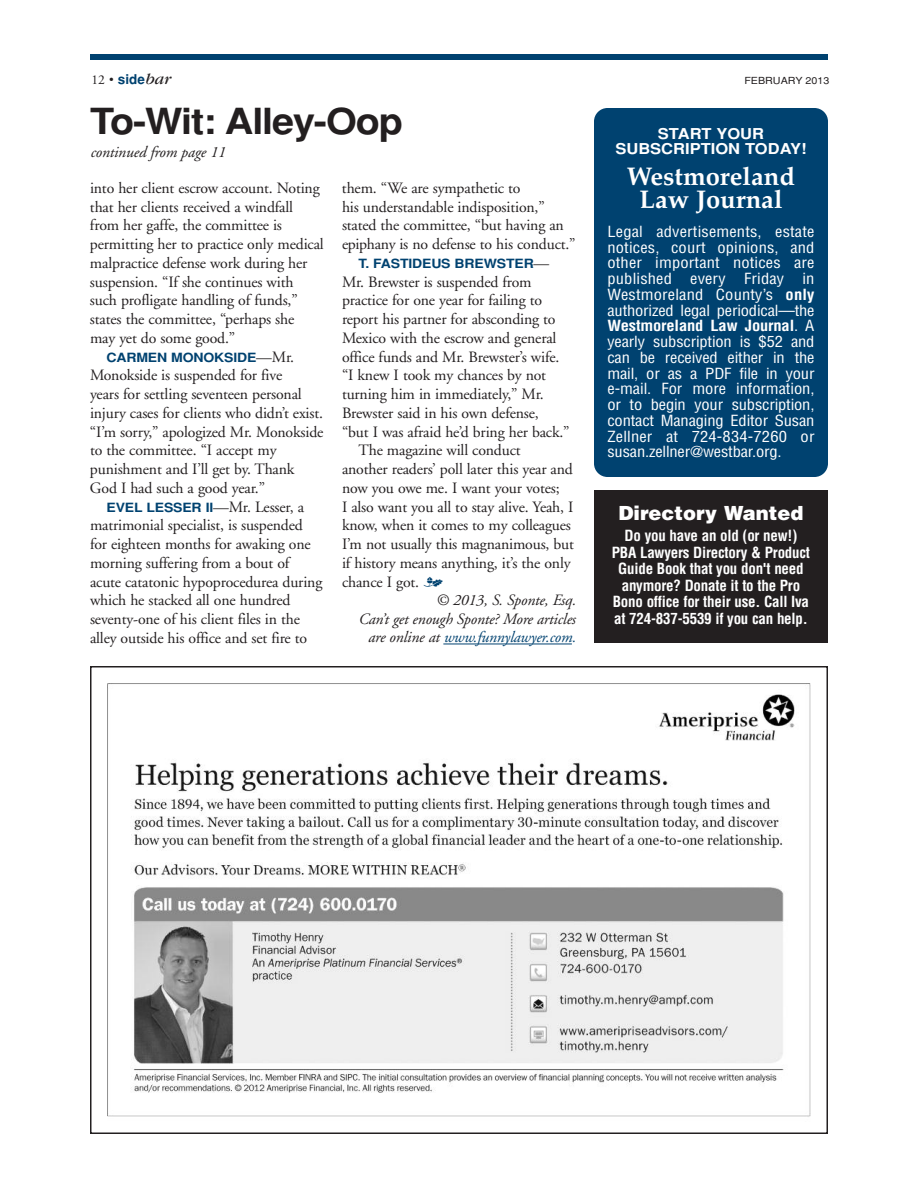
<style>
.page{position:relative;width:918px;height:1188px;background:#fff}
.page>*{position:absolute;margin:0;border:0;box-sizing:border-box;transform-origin:0 0}
.t1{font:700 36px "Helvetica";letter-spacing:-.03em;color:#231f20;scale:1.1 1}
.t2{font:700 25.5px/22.5px "Palatino";color:#fff;text-align:center}
.t3{font:900 19.5px "Helvetica";color:#fff}
.t4{font:15.75px/18.8px "Adobe Garamond";letter-spacing:-.01em;color:#231f20}
.t5{font:italic 15.75px "Adobe Garamond";letter-spacing:-.01em;color:#231f20}
.t6{font:italic 15.75px "Adobe Garamond";letter-spacing:-.01em;color:#004270}
.t7{font:condensed 15px/15.8px "Helvetica";letter-spacing:-.01em;color:#fff;text-align:justify;scale:1.1 1}
.t8{font:700 condensed 15px/16.5px "Helvetica";letter-spacing:-.015em;color:#fff;text-align:center}
.t9{font:700 15px/15px "Helvetica";color:#fff;text-align:center;scale:1.1 1}
.t10{font:700 13.5px "Helvetica";color:#004270}
.t11{font:700 12.75px "Helvetica";letter-spacing:-.01em;color:#004270;scale:1.1 1}
.t12{font:9.75px "Helvetica";color:#231f20;scale:1.1 1}
.s1{font-family:"Adobe Garamond";font-weight:400;color:#231f20}
.s2{font-weight:400;color:#231f20}
.s3{font-family:"Garamond";font-weight:400;font-style:italic;font-size:16.5px;color:#231f20}
.s4{font-weight:700}
.s5{font-family:"Adobe Garamond";font-weight:400;font-size:15.75px;color:#231f20}
.s6{font-family:"Type Embellishments One Let Plain";color:#004270}
.s7{color:#231f20}
</style>
<div class="page">
<img style="left:107px;top:683px;width:704px;height:434px">
<div style="left:90px;top:666px;width:738px;height:468px;border:2px solid #231f20"></div>
<hr style="left:443px;top:644px;width:129px;height:1px;background:#004270">
<div style="left:90px;top:54px;width:738px;height:6px;background:#004270"></div>
<div style="left:594px;top:108px;width:234px;height:369px;background:#004270;border-radius:14px"></div>
<div style="left:594px;top:490px;width:234px;height:153px;background:#231f20"></div>
<p class="t10" style="left:92px;top:72px;width:81px"><span class="s1">12</span> <span class="s2">•</span> side<span class="s3">bar</span></p>
<p class="t12" style="left:744px;top:75px;width:79px">FEBRUARY 2013</p>
<h1 class="t1" style="left:90px;top:101px;width:286px">To-Wit: Alley-Oop</h1>
<p class="t5" style="left:90px;top:145px;width:137px">continued from page 11</p>
<p class="t9" style="left:615px;top:126px;width:175px">START YOUR<br>SUBSCRIPTION TODAY!</p>
<h2 class="t2" style="left:627px;top:165px;width:170px">Westmoreland<br>Law Journal</h2>
<p class="t7" style="left:607px;top:224px;width:190px">Legal advertisements, estate notices, court opinions, and other important notices are published every Friday in Westmoreland County’s <span class="s4">only </span>authorized legal periodical—the <span class="s4">Westmoreland Law Journal</span>. A yearly subscription is $52 and can be received either in the mail, or as a PDF file in your e-mail. For more information, or to begin your subscription, contact Managing Editor Susan Zellner at 724-834-7260 or susan.zellner@westbar.org.</p>
<p class="t4" style="left:90px;top:180px;width:235px">into her client escrow account. Noting that her clients received a windfall from her gaffe, the committee is permitting her to practice only medical malpractice defense work during her suspension. “If she continues with such profligate handling of funds,” states the committee, “perhaps she<br>may yet do some good.”</p>
<p class="t11" style="left:106px;top:350px;width:172px">CARMEN MONOKSIDE<span class="s5">—Mr.</span></p>
<p class="t4" style="left:90px;top:367px;width:235px">Monokside is suspended for five<br>years for settling seventeen personal injury cases for clients who didn’t exist. “I’m sorry,” apologized Mr. Monokside to the committee. “I accept my punishment and I’ll get by. Thank God I had such a good year.”</p>
<p class="t11" style="left:106px;top:500px;width:181px">EVEL LESSER II<span class="s5">—Mr. Lesser, a</span></p>
<p class="t4" style="left:90px;top:517px;width:234px">matrimonial specialist, is suspended for eighteen months for awaking one morning suffering from a bout of acute catatonic hypoprocedurea during which he stacked all one hundred seventy-one of his client files in the alley outside his office and set fire to</p>
<p class="t4" style="left:342px;top:180px;width:235px">them. “We are sympathetic to<br>his understandable indisposition,” stated the committee, “but having an epiphany is no defense to his conduct.”</p>
<p class="t11" style="left:358px;top:256px;width:175px">T. FASTIDEUS BREWSTER<span class="s5">—</span></p>
<p class="t4" style="left:342px;top:274px;width:191px">Mr. Brewster is suspended from</p>
<p class="t4" style="left:342px;top:292px;width:202px">practice for one year for failing to</p>
<p class="t4" style="left:342px;top:311px;width:215px">report his partner for absconding to</p>
<p class="t4" style="left:342px;top:330px;width:216px">Mexico with the escrow and general</p>
<p class="t4" style="left:342px;top:349px;width:219px">office funds and Mr. Brewster’s wife.</p>
<p class="t4" style="left:342px;top:367px;width:206px">“I knew I took my chances by not</p>
<p class="t4" style="left:342px;top:386px;width:203px">turning him in immediately,” Mr.</p>
<p class="t4" style="left:342px;top:405px;width:198px">Brewster said in his own defense,</p>
<p class="t4" style="left:342px;top:424px;width:229px">“but I was afraid he’d bring her back.”</p>
<p class="t4" style="left:359px;top:442px;width:164px">The magazine will conduct</p>
<p class="t4" style="left:342px;top:461px;width:232px">another readers’ poll later this year and</p>
<p class="t4" style="left:342px;top:480px;width:219px">now you owe me. I want your votes;</p>
<p class="t4" style="left:342px;top:499px;width:233px">I also want you all to stay alive. Yeah, I</p>
<p class="t4" style="left:342px;top:517px;width:231px">know, when it comes to my colleagues</p>
<p class="t4" style="left:342px;top:536px;width:233px">I’m not usually this magnanimous, but</p>
<p class="t4" style="left:342px;top:555px;width:230px">if history means anything, it’s the only</p>
<p class="t4" style="left:342px;top:574px;width:103px">chance I got. <span class="s6">-</span></p>
<p class="t5" style="left:436px;top:594px;width:142px">© 2013, S. Sponte, Esq.</p>
<p class="t5" style="left:358px;top:613px;width:219px">Can’t get enough Sponte? More articles</p>
<p class="t6" style="left:368px;top:631px;width:209px"><span class="s7">are online at</span> www.funnylawyer.com.</p>
<p class="t3" style="left:618px;top:502px;width:187px">Directory Wanted</p>
<p class="t8" style="left:612px;top:528px;width:200px">Do you have an old (or new!)<br>PBA Lawyers Directory &amp; Product<br>Guide Book that you don't need anymore? Donate it to the Pro<br>Bono office for their use. Call Iva at 724-837-5539 if you can help.</p>
</div>
